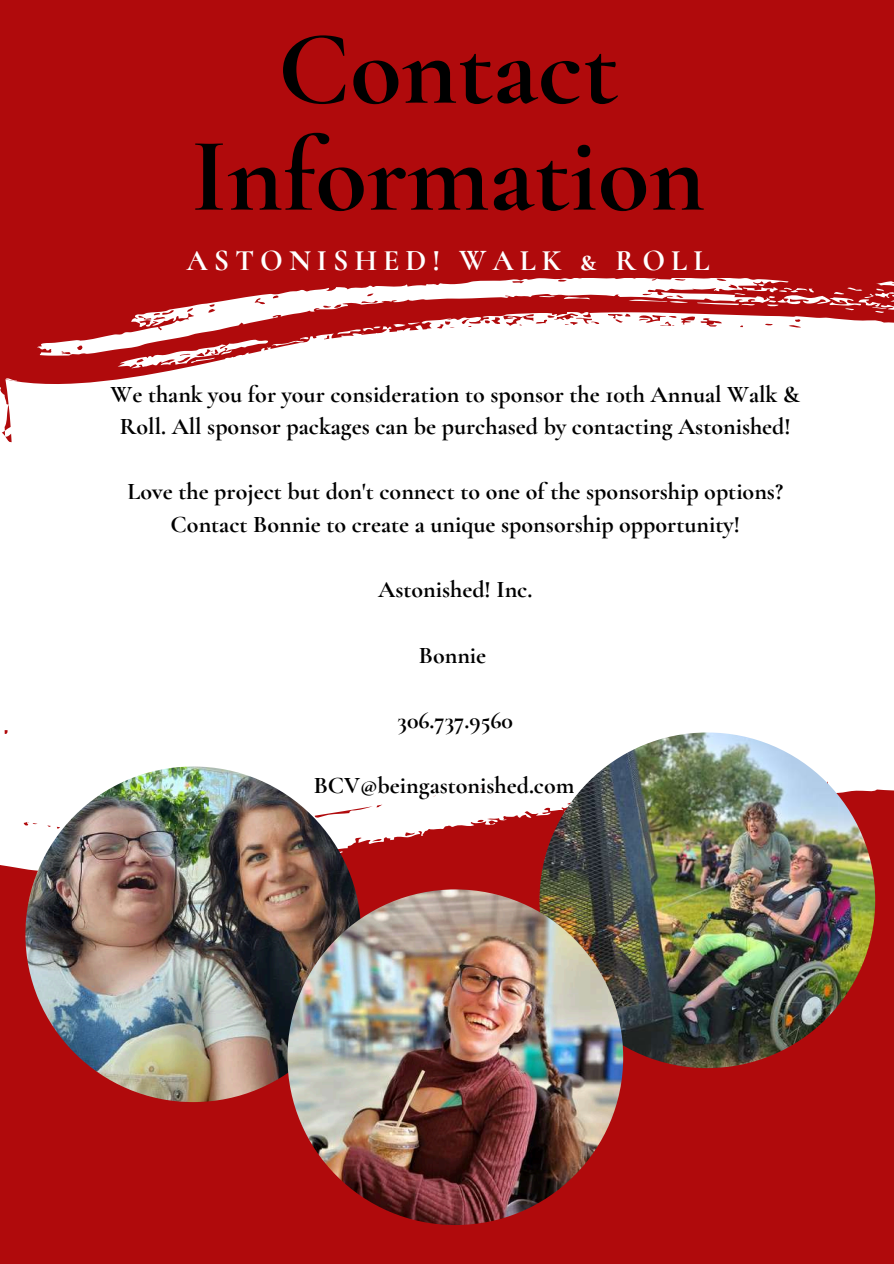
<style>
.page{position:relative;width:894px;height:1264px;background:#fff}
.page>*{position:absolute;margin:0;border:0;box-sizing:border-box;transform-origin:0 0}
.t1{font:700 105.9px/106.8px "Cormorant Garamond";color:#000;text-align:center}
.t2{font:700 29.85px "Cormorant SC";letter-spacing:.2em;color:#fff}
.t3{font:700 24px/32.7px "Cormorant Garamond";color:#000;text-align:center}
</style>
<div class="page">
<div style="left:0;top:0;width:893px;height:1263px;background:#b00a0c"></div>
<svg style="left:788px;top:281px;width:105px;height:13px"></svg>
<svg style="left:270px;top:278px;width:518px;height:16px;fill:#fff"></svg>
<svg style="left:0;top:294px;width:893px;height:579px;background:#f7e7e7"></svg>
<img style="left:25px;top:766px;width:336px;height:336px;border-radius:50%">
<img style="left:539px;top:732px;width:335px;height:336px;border-radius:50%">
<img style="left:287px;top:889px;width:336px;height:335px;border-radius:50%">
<h1 class="t1" style="left:191px;top:16px;width:515px">Contact<br>Information</h1>
<p class="t2" style="left:186px;top:242px;width:524px">ASTONISHED! WALK &amp; ROLL</p>
<p class="t3" style="left:110px;top:377px;width:690px">We thank you for your consideration to sponsor the 10th Annual Walk &amp;<br>Roll. All sponsor packages can be purchased by contacting Astonished!</p>
<p class="t3" style="left:127px;top:475px;width:657px">Love the project but don't connect to one of the sponsorship options?<br>Contact Bonnie to create a unique sponsorship opportunity!</p>
<p class="t3" style="left:378px;top:573px;width:156px">Astonished! Inc.</p>
<p class="t3" style="left:418px;top:638px;width:69px">Bonnie</p>
<p class="t3" style="left:397px;top:704px;width:117px">306.737.9560</p>
<p class="t3" style="left:313px;top:769px;width:262px">BCV@beingastonished.com</p>
</div>
